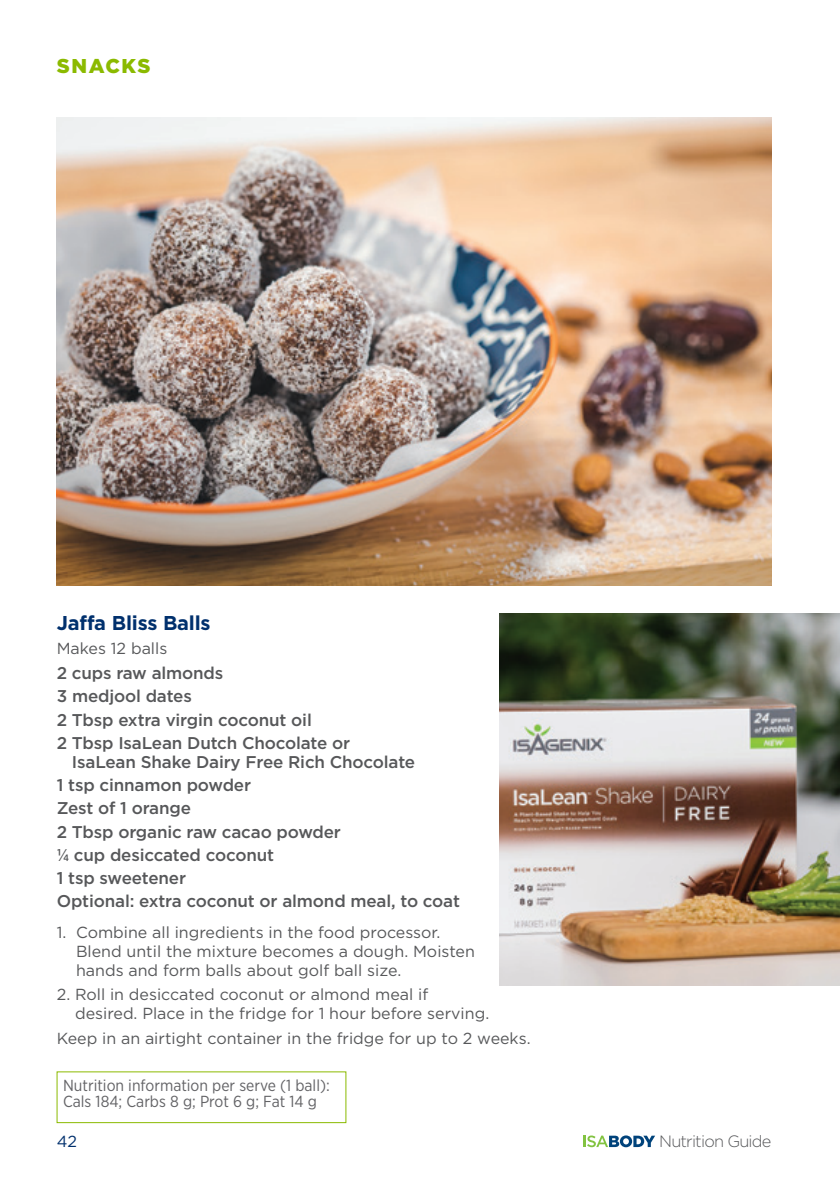
<style>
.page{position:relative;width:840px;height:1191px;background:#fff}
.page>*{position:absolute;margin:0;border:0;box-sizing:border-box;transform-origin:0 0}
.t1{font:700 20px "Gotham";letter-spacing:-.01em;color:#00306d}
._8_9_5pt_Body_text{font:900 20px "Gotham";letter-spacing:.08em;color:#8bba00}
._8_5_9_5_Med_text{font:500 17px/19px "Gotham";letter-spacing:-.01em;color:#57585a}
.t2{font:300 16.4px "Gotham";letter-spacing:-.05em;color:#57585a}
._8_9_5pt_Body_text-2{font:16px/19px "Gotham";color:#57585a}
.Text{font:16px/16px "Gotham Narrow";color:#636366}
.t3{font:16px "Gotham";color:#00306d}
.s1{font-family:"Gotham Narrow"}
</style>
<div class="page">
<svg style="left:583px;top:1135px;width:71px;height:12px"></svg>
<img style="left:57px;top:118px;width:714px;height:467px">
<div style="left:57px;top:1071px;width:289px;height:52px;border:1px solid #8bba00"></div>
<img style="left:499px;top:613px;width:340px;height:373px">
<p class="_8_9_5pt_Body_text" style="left:57px;top:52px;width:95px">SNACKS</p>
<h2 class="t1" style="left:57px;top:609px;width:155px">Jaffa Bliss Balls</h2>
<p class="_8_9_5pt_Body_text-2" style="left:57px;top:639px;width:112px">Makes 12 balls</p>
<p class="_8_5_9_5_Med_text" style="left:57px;top:663px;width:168px">2 cups raw almonds</p>
<p class="_8_5_9_5_Med_text" style="left:57px;top:686px;width:136px">3 medjool dates</p>
<p class="_8_5_9_5_Med_text" style="left:57px;top:710px;width:256px">2 Tbsp extra virgin coconut oil</p>
<p class="_8_5_9_5_Med_text" style="left:72px;top:733px;width:344px;text-indent:-15px">2 Tbsp IsaLean Dutch Chocolate or<br>IsaLean Shake Dairy Free Rich Chocolate</p>
<p class="_8_5_9_5_Med_text" style="left:57px;top:775px;width:196px">1 tsp cinnamon powder</p>
<p class="_8_5_9_5_Med_text" style="left:57px;top:798px;width:136px">Zest of 1 orange</p>
<p class="_8_5_9_5_Med_text" style="left:57px;top:822px;width:285px">2 Tbsp organic raw cacao powder</p>
<p class="_8_5_9_5_Med_text" style="left:57px;top:845px;width:219px"><span class="s1">¼</span> cup desiccated coconut</p>
<p class="_8_5_9_5_Med_text" style="left:57px;top:868px;width:131px">1 tsp sweetener</p>
<p class="_8_5_9_5_Med_text" style="left:57px;top:891px;width:404px">Optional: extra coconut or almond meal, to coat</p>
<p class="_8_9_5pt_Body_text-2" style="left:76px;top:922px;width:400px;text-indent:-19px">1. Combine all ingredients in the food processor.<br>Blend until the mixture becomes a dough. Moisten hands and form balls about golf ball size.</p>
<p class="_8_9_5pt_Body_text-2" style="left:75px;top:985px;width:415px;text-indent:-18px">2. Roll in desiccated coconut or almond meal if desired. Place in the fridge for 1 hour before serving.</p>
<p class="_8_9_5pt_Body_text-2" style="left:57px;top:1028px;width:475px">Keep in an airtight container in the fridge for up to 2 weeks.</p>
<p class="Text" style="left:63px;top:1076px;width:268px">Nutrition information per serve (1 ball):<br>Cals 184; Carbs 8 g; Prot 6 g; Fat 14 g</p>
<p class="t3" style="left:57px;top:1131px;width:22px">42</p>
<p class="t2" style="left:658px;top:1131px;width:114px">Nutrition Guide</p>
</div>
